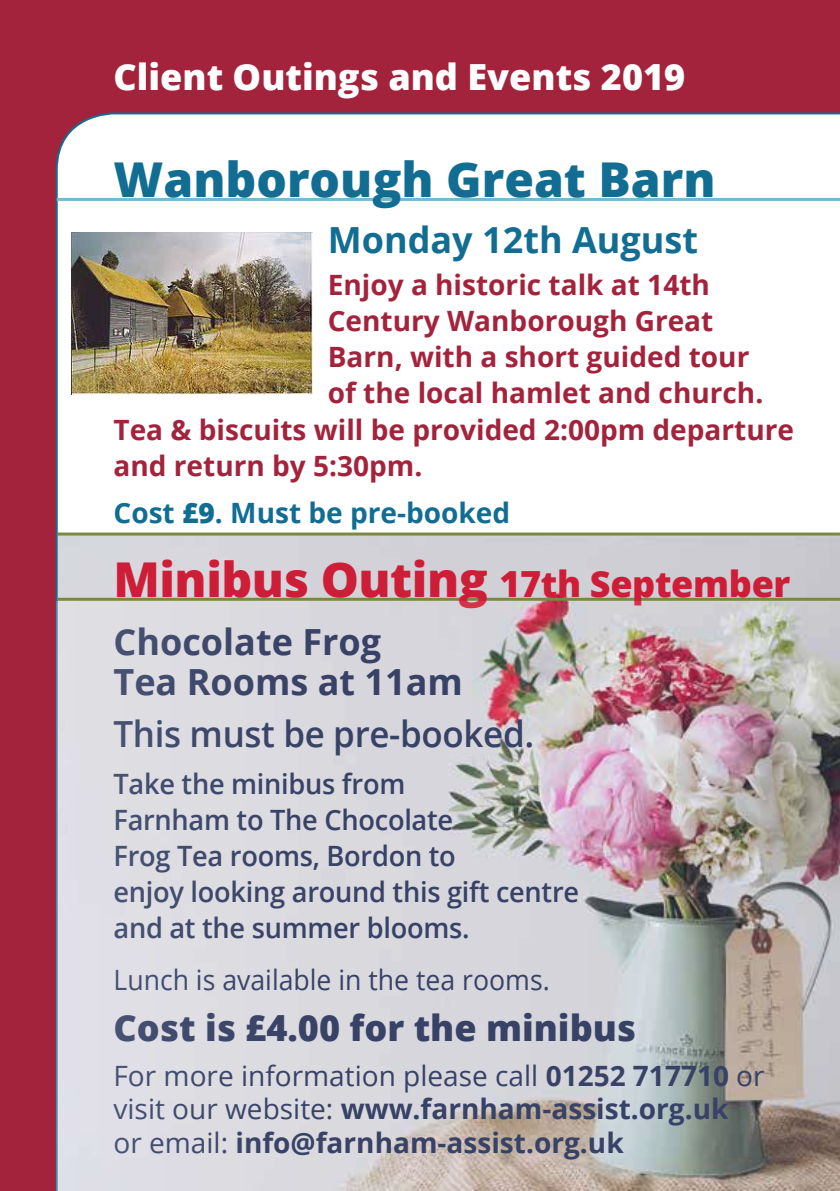
<style>
.page{position:relative;width:840px;height:1191px;background:#fff}
.page>*{position:absolute;margin:0;border:0;box-sizing:border-box;transform-origin:0 0}
.t1{font:800 48px "Open Sans";letter-spacing:-.01em;color:#ce1d37}
.t2{font:800 48px "Open Sans";color:#126d93}
.t3{font:700 36px/40px "Open Sans";color:#202c54}
.t4{font:800 36px "Open Sans";color:#fff}
.t5{font:800 36px "Open Sans";color:#202c54}
.t6{font:600 36px "Open Sans";letter-spacing:-.01em;color:#202c54}
.t7{font:700 36px "Open Sans";color:#126d93}
.t8{font:700 28px/36px "Open Sans";color:#a4233c}
.t9{font:700 28px/33.6px "Open Sans";color:#202c54}
.t10{font:600 28px/36px "Open Sans";letter-spacing:-.01em;color:#202c54}
.t11{font:28px "Open Sans";color:#202c54;scale:.95 1}
.t12{font:700 28px "Open Sans";color:#126d93}
.s1{font-weight:800}
.s2{font-size:36px}
.s3{font-weight:400}
</style>
<div class="page">
<div style="left:0;top:0;width:839px;height:1191px;background:#a4233c"></div>
<div style="left:55px;top:112px;width:784px;height:1079px;background:#fff"></div>
<hr style="left:57px;top:198px;width:782px;height:3px;background:#77bad0">
<img style="left:58px;top:535px;width:781px;height:63px">
<hr style="left:58px;top:598px;width:781px;height:3px;background:#788a40">
<hr style="left:58px;top:532px;width:781px;height:3px;background:#788a40">
<img style="left:57px;top:601px;width:782px;height:590px">
<img style="left:72px;top:232px;width:240px;height:163px">
<p class="t4" style="left:113px;top:49px;width:573px">Client Outings and Events 2019</p>
<h1 class="t2" style="left:113px;top:143px;width:603px">Wanborough Great Barn</h1>
<p class="t7" style="left:327px;top:214px;width:372px">Monday 12th August</p>
<p class="t8" style="left:327px;top:266px;width:437px">Enjoy a historic talk at 14th<br>Century Wanborough Great<br>Barn, with a short guided tour of the local hamlet and church.</p>
<p class="t8" style="left:113px;top:411px;width:681px">Tea &amp; biscuits will be provided 2:00pm departure and return by 5:30pm.</p>
<p class="t12" style="left:113px;top:493px;width:398px">Cost <span class="s1">£9</span>. Must be pre-booked</p>
<h1 class="t1" style="left:113px;top:543px;width:678px">Minibus Outing <span class="s2">17th September</span></h1>
<p class="t3" style="left:113px;top:621px;width:351px">Chocolate Frog<br>Tea Rooms at 11am</p>
<p class="t6" style="left:113px;top:709px;width:422px">This must be pre-booked.</p>
<p class="t10" style="left:113px;top:765px;width:467px">Take the minibus from<br>Farnham to The Chocolate<br>Frog Tea rooms, Bordon to<br>enjoy looking around this gift centre and at the summer blooms.</p>
<p class="t11" style="left:113px;top:960px;width:460px">Lunch is available in the tea rooms.</p>
<p class="t5" style="left:113px;top:1000px;width:524px">Cost is £4.00 for the minibus</p>
<p class="t9" style="left:113px;top:1058px;width:652px"><span class="s3">For more information please call</span> 01252 717710 <span class="s3">or visit our website:</span> www.farnham-assist.org.uk<br><span class="s3">or email:</span> info@farnham-assist.org.uk</p>
</div>
